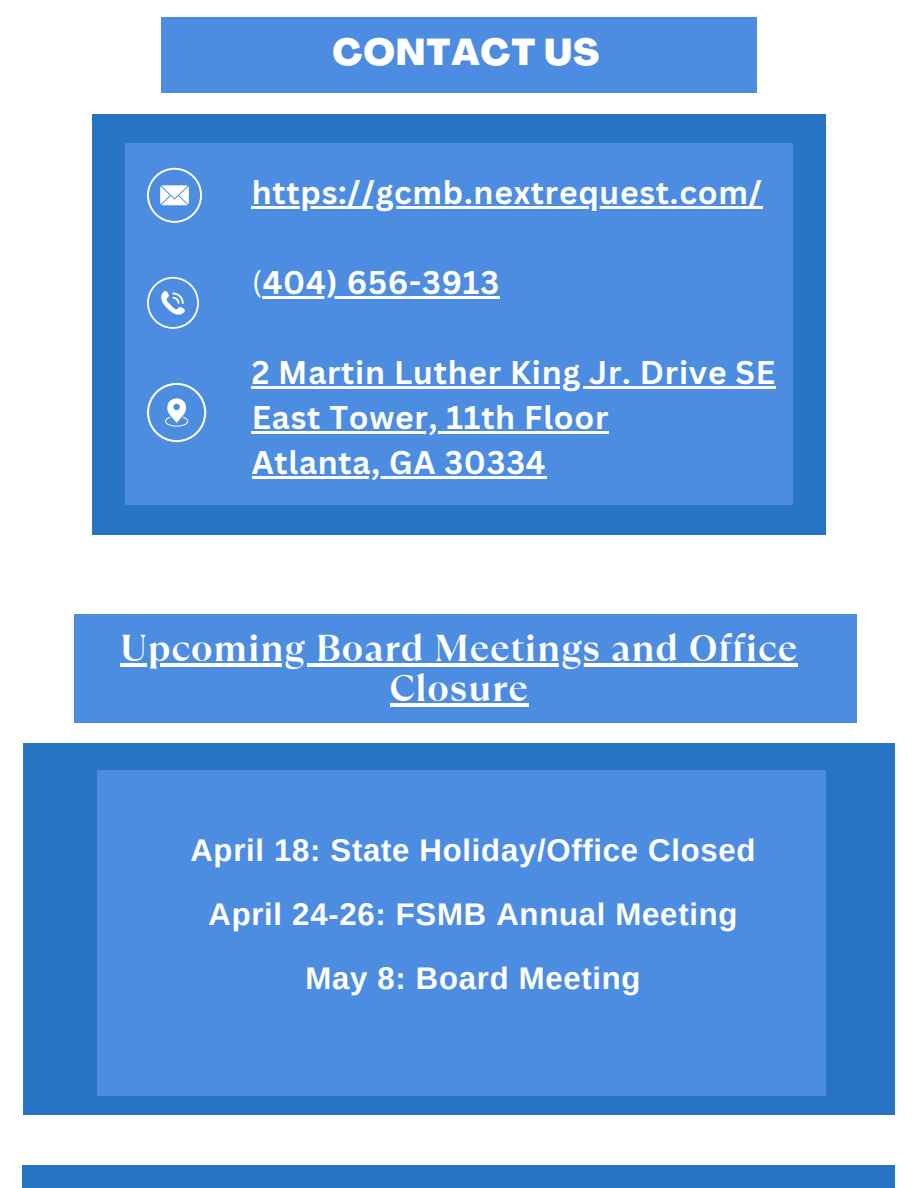
<style>
.page{position:relative;width:918px;height:1188px;background:#fff}
.page>*{position:absolute;margin:0;border:0;box-sizing:border-box;transform-origin:0 0}
.t1{font:700 37.2px/40.5px "TT Ramillas";letter-spacing:.02em;color:#fff;text-align:center}
.t2{font:800 36.9px "Agrandir";letter-spacing:.02em;color:#fff}
.t3{font:700 31.95px "Canva Sans";letter-spacing:.02em;color:#fff}
.t4{font:700 31.35px/64.2px "Arimo";letter-spacing:.02em;color:#fff;text-align:center}
.s1{font-weight:400}
</style>
<div class="page">
<div style="left:92px;top:114px;width:734px;height:420px;background:#2774c5"></div>
<div style="left:125px;top:143px;width:668px;height:362px;background:#4c8de1"></div>
<div style="left:23px;top:1165px;width:872px;height:23px;background:#2774c5"></div>
<div style="left:162px;top:17px;width:594px;height:76px;background:#4c8de1"></div>
<svg style="left:147px;top:277px;width:52px;height:52px"></svg>
<svg style="left:147px;top:168px;width:55px;height:55px"></svg>
<hr style="left:252px;top:206px;width:511px;height:2px;background:#fff">
<hr style="left:263px;top:296px;width:237px;height:2px;background:#fff">
<hr style="left:252px;top:386px;width:524px;height:2px;background:#fff">
<hr style="left:252px;top:431px;width:357px;height:2px;background:#fff">
<hr style="left:252px;top:476px;width:294px;height:2px;background:#fff">
<svg style="left:147px;top:383px;width:59px;height:59px"></svg>
<div style="left:75px;top:614px;width:782px;height:109px;background:#4c8de1"></div>
<hr style="left:121px;top:663px;width:677px;height:3px;background:#fff">
<hr style="left:390px;top:703px;width:139px;height:4px;background:#fff">
<div style="left:23px;top:743px;width:872px;height:372px;background:#2774c5"></div>
<div style="left:97px;top:771px;width:729px;height:325px;background:#4c8de1"></div>
<h1 class="t2" style="left:333px;top:37px;width:268px">CONTACT US</h1>
<p class="t3" style="left:252px;top:170px;width:512px">https://gcmb.nextrequest.com/</p>
<p class="t3" style="left:252px;top:260px;width:249px"><span class="s1">(</span>404) 656-3913</p>
<h3 class="t3" style="left:252px;top:350px;width:525px">2 Martin Luther King Jr. Drive SE</h3>
<p class="t3" style="left:252px;top:395px;width:358px">East Tower, 11th Floor</p>
<h3 class="t3" style="left:252px;top:440px;width:296px">Atlanta, GA 30334</h3>
<h2 class="t1" style="left:121px;top:628px;width:678px">Upcoming Board Meetings and Office<br>Closure</h2>
<h3 class="t4" style="left:190px;top:818px;width:567px">April 18: State Holiday/Office Closed<br>April 24-26: FSMB Annual Meeting<br>May 8: Board Meeting</h3>
</div>
